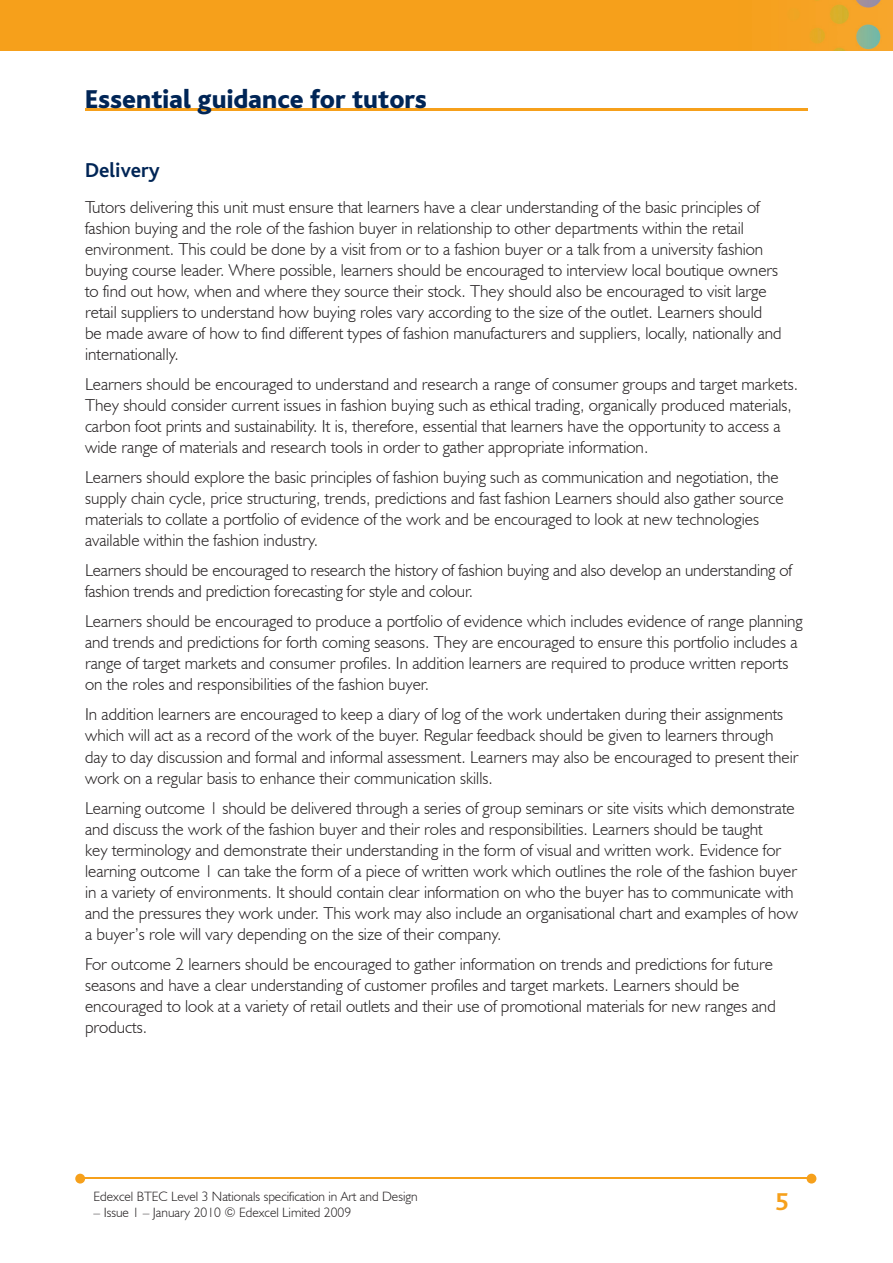
<style>
.page{position:relative;width:893px;height:1263px;background:#fff}
.page>*{position:absolute;margin:0;border:0;box-sizing:border-box;transform-origin:0 0}
.t1{font:800 27px "Bliss";color:#002556}
.t2{font:700 25.5px "Bliss";color:#f6a01b}
.t3{font:700 21px "Bliss";color:#002556}
.t4{font:300 17.25px/21px "Humanist 521 BT";color:#231f20}
.t5{font:300 13.5px "Humanist 521 BT";color:#231f20}
</style>
<div class="page">
<img style="left:0;top:0;width:893px;height:51px">
<hr style="left:82px;top:1178px;width:728px;height:1px;background:#f6a01b">
<svg style="left:807px;top:1174px;width:9px;height:9px"></svg>
<svg style="left:75px;top:1174px;width:10px;height:9px"></svg>
<hr style="left:85px;top:108px;width:723px;height:2px;background:#f6a01b">
<h1 class="t1" style="left:85px;top:85px;width:344px">Essential guidance for tutors</h1>
<p class="t3" style="left:85px;top:160px;width:76px">Delivery</p>
<p class="t4" style="left:85px;top:197px;width:698px">Tutors delivering this unit must ensure that learners have a clear understanding of the basic principles of fashion buying and the role of the fashion buyer in relationship to other departments within the retail environment. This could be done by a visit from or to a fashion buyer or a talk from a university fashion buying course leader. Where possible, learners should be encouraged to interview local boutique owners to find out how, when and where they source their stock. They should also be encouraged to visit large retail suppliers to understand how buying roles vary according to the size of the outlet. Learners should be made aware of how to find different types of fashion manufacturers and suppliers, locally, nationally and internationally.</p>
<p class="t4" style="left:85px;top:374px;width:714px">Learners should be encouraged to understand and research a range of consumer groups and target markets.<br>They should consider current issues in fashion buying such as ethical trading, organically produced materials, carbon foot prints and sustainability. It is, therefore, essential that learners have the opportunity to access a wide range of materials and research tools in order to gather appropriate information.</p>
<p class="t4" style="left:85px;top:467px;width:700px">Learners should explore the basic principles of fashion buying such as communication and negotiation, the supply chain cycle, price structuring, trends, predictions and fast fashion Learners should also gather source materials to collate a portfolio of evidence of the work and be encouraged to look at new technologies available within the fashion industry.</p>
<p class="t4" style="left:85px;top:560px;width:708px">Learners should be encouraged to research the history of fashion buying and also develop an understanding of fashion trends and prediction forecasting for style and colour.</p>
<p class="t4" style="left:85px;top:611px;width:719px">Learners should be encouraged to produce a portfolio of evidence which includes evidence of range planning and trends and predictions for forth coming seasons. They are encouraged to ensure this portfolio includes a range of target markets and consumer profiles. In addition learners are required to produce written reports on the roles and responsibilities of the fashion buyer.</p>
<p class="t4" style="left:85px;top:704px;width:715px">In addition learners are encouraged to keep a diary of log of the work undertaken during their assignments which will act as a record of the work of the buyer. Regular feedback should be given to learners through day to day discussion and formal and informal assessment. Learners may also be encouraged to present their work on a regular basis to enhance their communication skills.</p>
<p class="t4" style="left:85px;top:797px;width:714px">Learning outcome 1 should be delivered through a series of group seminars or site visits which demonstrate and discuss the work of the fashion buyer and their roles and responsibilities. Learners should be taught<br>key terminology and demonstrate their understanding in the form of visual and written work. Evidence for learning outcome 1 can take the form of a piece of written work which outlines the role of the fashion buyer in a variety of environments. It should contain clear information on who the buyer has to communicate with and the pressures they work under. This work may also include an organisational chart and examples of how a buyer’s role will vary depending on the size of their company.</p>
<p class="t4" style="left:85px;top:953px;width:692px">For outcome 2 learners should be encouraged to gather information on trends and predictions for future seasons and have a clear understanding of customer profiles and target markets. Learners should be encouraged to look at a variety of retail outlets and their use of promotional materials for new ranges and products.</p>
<p class="t5" style="left:94px;top:1188px;width:326px">Edexcel BTEC Level 3 Nationals specification in Art and Design</p>
<p class="t5" style="left:94px;top:1204px;width:259px">– Issue 1 – January 2010 © Edexcel Limited 2009</p>
<h2 class="t2" style="left:775px;top:1189px;width:15px">5</h2>
</div>
